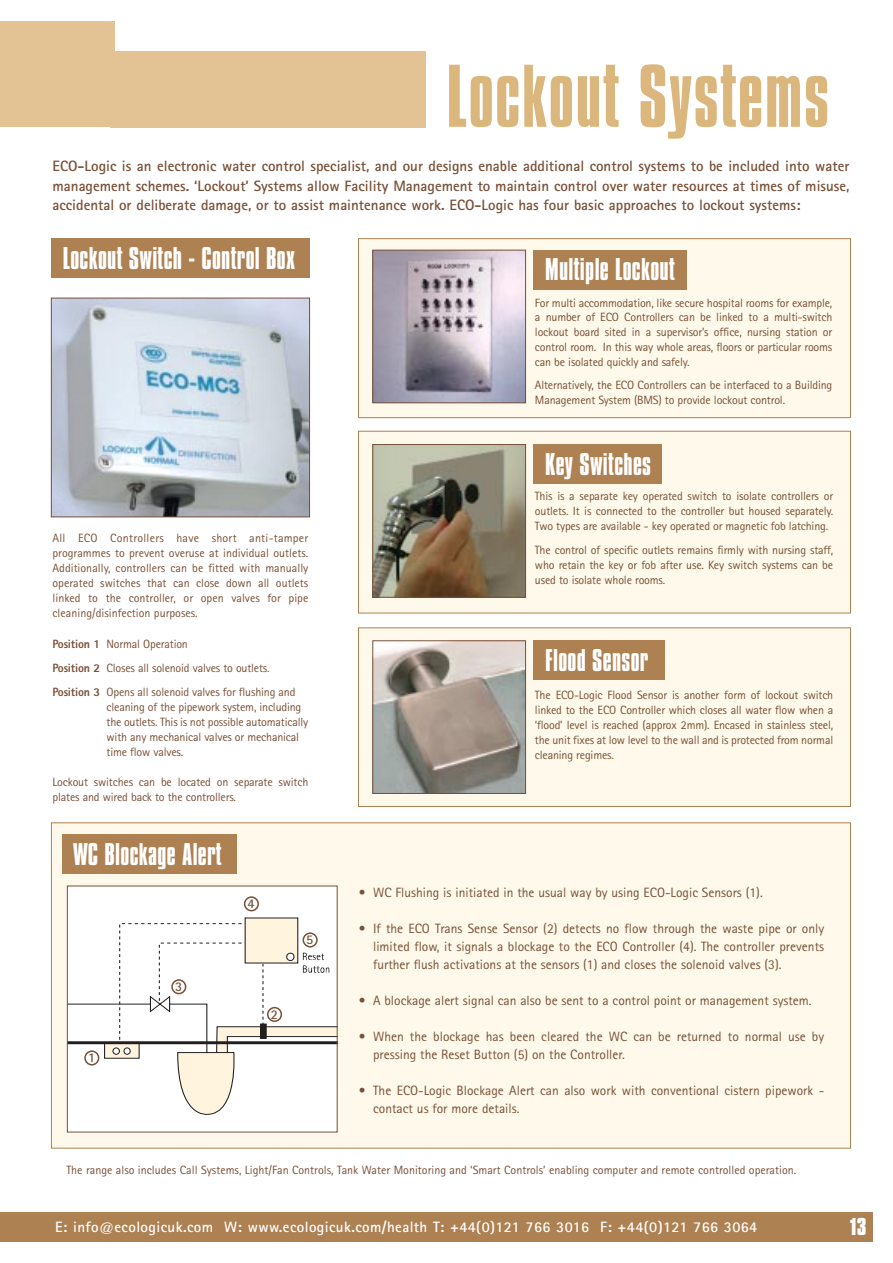
<style>
.page{position:relative;width:893px;height:1263px;background:#fff}
.page>*{position:absolute;margin:0;border:0;box-sizing:border-box;transform-origin:0 0}
.t1{font:76.5px "Compacta BT";letter-spacing:.02em;color:#dcb77d}
.t2{font:27px "Compacta BT";letter-spacing:.01em;color:#fff}
.t3{font:700 21px "Compacta BT";color:#fff}
.t4{font:700 15px/19.5px "Rotis Sans Serif";color:#784f37;text-align:justify}
.t5{font:700 15px "Rotis Sans Serif";letter-spacing:.025em;color:#fff}
.t6{font:13.5px/18px "Rotis Sans Serif";color:#784f37}
.t7{font:700 13.35px "Rotis Sans Serif";color:#784f37}
.t8{font:12px/15px "Rotis Sans Serif";letter-spacing:-.015em;color:#784f37;text-align:justify}
.s1{font-weight:800}
</style>
<div class="page">
<div style="left:0;top:1212px;width:872px;height:30px;background:#ae8153"></div>
<img style="left:53px;top:300px;width:255px;height:215px">
<div style="left:51px;top:298px;width:259px;height:219px;border:1px solid #784f37"></div>
<div style="left:358px;top:239px;width:492px;height:179px;background:#fef9ea"></div>
<div style="left:358px;top:238px;width:492px;height:180px;border:1px solid #ae8153"></div>
<div style="left:358px;top:431px;width:492px;height:182px;background:#fef9ea"></div>
<div style="left:358px;top:431px;width:492px;height:182px;border:1px solid #ae8153"></div>
<div style="left:358px;top:628px;width:492px;height:178px;background:#fef9ea"></div>
<div style="left:358px;top:627px;width:492px;height:180px;border:1px solid #ae8153"></div>
<img style="left:374px;top:252px;width:149px;height:149px">
<div style="left:372px;top:250px;width:153px;height:153px;border:1px solid #784f37"></div>
<img style="left:374px;top:446px;width:149px;height:149px">
<div style="left:372px;top:444px;width:153px;height:153px;border:1px solid #784f37"></div>
<img style="left:374px;top:643px;width:149px;height:149px">
<div style="left:372px;top:641px;width:153px;height:153px;border:1px solid #784f37"></div>
<div style="left:51px;top:238px;width:258px;height:40px;background:#ae8153"></div>
<div style="left:533px;top:250px;width:153px;height:40px;background:#ae8153"></div>
<div style="left:533px;top:444px;width:128px;height:40px;background:#ae8153"></div>
<div style="left:533px;top:641px;width:132px;height:39px;background:#ae8153"></div>
<div style="left:0;top:21px;width:115px;height:106px;background:#e3c393"></div>
<div style="left:111px;top:51px;width:761px;height:76px;background:#e3c393"></div>
<div style="left:51px;top:823px;width:799px;height:325px;background:#fef9ea"></div>
<div style="left:62px;top:834px;width:175px;height:40px;background:#ae8153"></div>
<div style="left:426px;top:51px;width:466px;height:102px;background:#fff"></div>
<div style="left:67px;top:886px;width:270px;height:246px;background:#fff"></div>
<div style="left:245px;top:918px;width:53px;height:45px;background:#fff5df"></div>
<svg style="left:244px;top:896px;width:15px;height:15px"></svg>
<svg style="left:67px;top:923px;width:270px;height:196px"></svg>
<h1 class="t1" style="left:446px;top:63px;width:384px">Lockout Systems</h1>
<p class="t4" style="left:53px;top:158px;width:798px">ECO-Logic is an electronic water control specialist, and our designs enable additional control systems to be included into water management schemes. ‘Lockout’ Systems allow Facility Management to maintain control over water resources at times of misuse, accidental or deliberate damage, or to assist maintenance work. ECO-Logic has four basic approaches to lockout systems:</p>
<h2 class="t2" style="left:63px;top:246px;width:234px">Lockout Switch - Control Box</h2>
<p class="t8" style="left:53px;top:532px;width:257px">All ECO Controllers have short anti-tamper programmes to prevent overuse at individual outlets.<br>Additionally, controllers can be fitted with manually operated switches that can close down all outlets linked to the controller, or open valves for pipe cleaning/disinfection purposes.</p>
<p class="t8" style="left:53px;top:633px;width:244px;line-height:24px;text-align:left"><span class="s1">Position 1</span> Normal Operation<br><span class="s1">Position 2</span> Closes all solenoid valves to outlets.<br><span class="s1">Position 3</span> Opens all solenoid valves for flushing and</p>
<p class="t8" style="left:107px;top:700px;width:203px;text-align:left">cleaning of the pipework system, including the outlets. This is not possible automatically with any mechanical valves or mechanical time flow valves.</p>
<p class="t8" style="left:53px;top:775px;width:257px">Lockout switches can be located on separate switch plates and wired back to the controllers.</p>
<h2 class="t2" style="left:74px;top:842px;width:150px">WC Blockage Alert</h2>
<p class="t7" style="left:247px;top:899px;width:9px">4</p>
<p class="t7" style="left:88px;top:1053px;width:9px">1</p>
<p class="t7" style="left:175px;top:982px;width:9px">3</p>
<p class="t7" style="left:271px;top:1009px;width:9px">2</p>
<p class="t7" style="left:306px;top:935px;width:9px">5</p>
<h2 class="t2" style="left:545px;top:258px;width:131px">Multiple Lockout</h2>
<p class="t8" style="left:535px;top:297px;width:299px">For multi accommodation, like secure hospital rooms for example, a number of ECO Controllers can be linked to a multi-switch lockout board sited in a supervisor’s office, nursing station or control room. In this way whole areas, floors or particular rooms can be isolated quickly and safely.</p>
<p class="t8" style="left:535px;top:379px;width:299px">Alternatively, the ECO Controllers can be interfaced to a Building<br>Management System (BMS) to provide lockout control.</p>
<h2 class="t2" style="left:545px;top:452px;width:107px">Key Switches</h2>
<p class="t8" style="left:535px;top:490px;width:300px">This is a separate key operated switch to isolate controllers or outlets. It is connected to the controller but housed separately.<br>Two types are available - key operated or magnetic fob latching.</p>
<p class="t8" style="left:535px;top:544px;width:300px">The control of specific outlets remains firmly with nursing staff, who retain the key or fob after use. Key switch systems can be used to isolate whole rooms.</p>
<h2 class="t2" style="left:545px;top:649px;width:105px">Flood Sensor</h2>
<p class="t8" style="left:535px;top:689px;width:300px">The ECO-Logic Flood Sensor is another form of lockout switch linked to the ECO Controller which closes all water flow when a ‘flood’ level is reached (approx 2mm). Encased in stainless steel, the unit fixes at low level to the wall and is protected from normal cleaning regimes.</p>
<p class="t6" style="left:359px;top:885px;width:405px">• WC Flushing is initiated in the usual way by using ECO-Logic Sensors (1).</p>
<p class="t6" style="left:373px;top:921px;width:452px;text-align:justify;text-indent:-14px">• If the ECO Trans Sense Sensor (2) detects no flow through the waste pipe or only limited flow, it signals a blockage to the ECO Controller (4). The controller prevents further flush activations at the sensors (1) and closes the solenoid valves (3).</p>
<p class="t6" style="left:359px;top:993px;width:454px">• A blockage alert signal can also be sent to a control point or management system.</p>
<p class="t6" style="left:373px;top:1029px;width:452px;text-indent:-14px">• When the blockage has been cleared the WC can be returned to normal use by pressing the Reset Button (5) on the Controller.</p>
<p class="t6" style="left:373px;top:1083px;width:452px;text-indent:-14px">• The ECO-Logic Blockage Alert can also work with conventional cistern pipework - contact us for more details.</p>
<p class="t8" style="left:66px;top:1163px;width:731px">The range also includes Call Systems, Light/Fan Controls, Tank Water Monitoring and ‘Smart Controls’ enabling computer and remote controlled operation.</p>
<p class="t5" style="left:55px;top:1222px;width:703px">E: info@ecologicuk.com W: www.ecologicuk.com/health T: +44(0)121 766 3016 F: +44(0)121 766 3064</p>
<h3 class="t3" style="left:850px;top:1218px;width:18px">13</h3>
</div>
